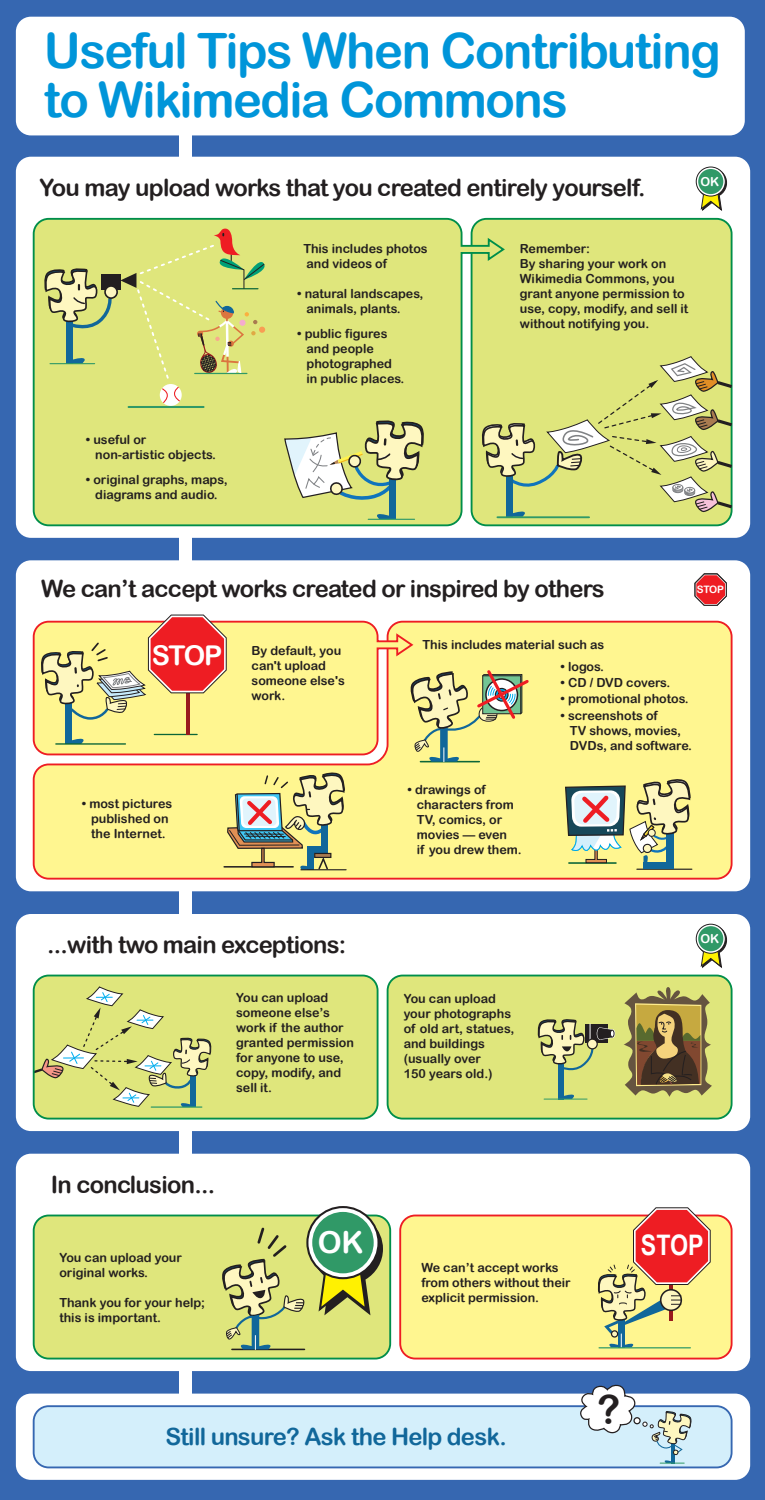
<style>
.page{position:relative;width:765px;height:1500px;background:#3667b1}
.page>*{position:absolute;margin:0;border:0;box-sizing:border-box;transform-origin:0 0}
.t1{font:48.75px/48.8px "Arial Rounded MT Bold";letter-spacing:-.03em;color:#0095d9}
.t2{font:40.38px "Arial Rounded MT Bold";color:#231f20}
.t3{font:30.25px "Arial Rounded MT Bold";color:#fff}
.t4{font:700 28.25px "Arial Narrow";color:#fff}
.t5{font:27.25px "Arial Rounded MT Bold";color:#fff}
.t6{font:23.75px "Arial Rounded MT Bold";letter-spacing:-.03em;color:#231f20}
.t7{font:23.75px "Arial Rounded MT Bold";letter-spacing:-.03em;color:#11679a}
.t8{font:12.5px/15px "Arial Rounded MT Bold";color:#231f20}
.t9{font:12.38px "Arial Rounded MT Bold";color:#fff}
.t10{font:10.25px "Arial Rounded MT Bold";color:#fff}
</style>
<div class="page">
<div style="left:16px;top:157px;width:734px;height:381px;background:#fff;border-radius:15px"></div>
<div style="left:471px;top:219px;width:260px;height:306px;background:#dfe67c;border-radius:15px"></div>
<div style="left:471px;top:218px;width:261px;height:308px;border:2px solid #008e4a;border-radius:15px"></div>
<div style="left:16px;top:560px;width:734px;height:331px;background:#fff;border-radius:15px"></div>
<div style="left:179px;top:532px;width:12px;height:39px;background:#fff"></div>
<div style="left:16px;top:1154px;width:734px;height:217px;background:#fff;border-radius:15px"></div>
<div style="left:16px;top:914px;width:734px;height:217px;background:#fff;border-radius:15px"></div>
<div style="left:179px;top:133px;width:12px;height:28px;background:#fff"></div>
<div style="left:179px;top:884px;width:12px;height:43px;background:#fff"></div>
<div style="left:179px;top:1124px;width:12px;height:38px;background:#fff"></div>
<div style="left:179px;top:1364px;width:12px;height:38px;background:#fff"></div>
<div style="left:16px;top:17px;width:729px;height:118px;background:#fff;border-radius:15px"></div>
<div style="left:34px;top:975px;width:343px;height:143px;background:#dfe67c;border-radius:15px"></div>
<div style="left:388px;top:975px;width:343px;height:143px;background:#dfe67c;border-radius:15px"></div>
<div style="left:400px;top:1215px;width:331px;height:143px;background:#fff690;border-radius:15px"></div>
<div style="left:399px;top:1214px;width:333px;height:145px;border:2px solid #ee1d23;border-radius:15px"></div>
<div style="left:34px;top:1215px;width:356px;height:143px;background:#dfe67c;border-radius:15px"></div>
<div style="left:33px;top:1214px;width:358px;height:145px;border:2px solid #008e4a;border-radius:15px"></div>
<div style="left:16px;top:1393px;width:734px;height:87px;background:#fff;border-radius:15px"></div>
<div style="left:34px;top:1406px;width:697px;height:61px;background:#d4effb;border-radius:15px"></div>
<div style="left:33px;top:1405px;width:699px;height:63px;border:2px solid #3667b1;border-radius:15px"></div>
<svg style="left:32px;top:217px;width:474px;height:310px;background:#d9e47f"></svg>
<svg style="left:32px;top:620px;width:701px;height:260px;background:#feee90"></svg>
<hr style="left:224px;top:866px;width:69px;height:2px;background:#231f20">
<div style="left:389px;top:479px;width:7px;height:40px;background:#11679a"></div>
<svg style="left:375px;top:513px;width:15px;height:6px"></svg>
<hr style="left:368px;top:519px;width:46px;height:1px;background:#309967">
<hr style="left:497px;top:516px;width:92px;height:2px;background:#309967">
<svg style="left:160px;top:384px;width:22px;height:22px"></svg>
<div style="left:101px;top:274px;width:20px;height:15px;background:#231f20"></div>
<div style="left:66px;top:320px;width:7px;height:44px;background:#11679a"></div>
<svg style="left:73px;top:357px;width:14px;height:6px"></svg>
<hr style="left:129px;top:406px;width:75px;height:2px;background:#309967">
<hr style="left:50px;top:363px;width:45px;height:1px;background:#309967">
<svg style="left:41px;top:267px;width:72px;height:69px;background:#bdc480"></svg>
<svg style="left:694px;top:573px;width:33px;height:33px"></svg>
<div style="left:697px;top:168px;width:29px;height:29px;background:#231f20;border-radius:50%"></div>
<div style="left:697px;top:168px;width:30px;height:30px;border:1px solid #231f20;border-radius:50%"></div>
<svg style="left:700px;top:194px;width:22px;height:17px"></svg>
<div style="left:697px;top:925px;width:29px;height:29px;background:#2b2728;border-radius:50%"></div>
<div style="left:697px;top:925px;width:30px;height:30px;border:1px solid #231f20;border-radius:50%"></div>
<svg style="left:700px;top:951px;width:22px;height:18px"></svg>
<svg style="left:624px;top:987px;width:88px;height:110px"></svg>
<div style="left:558px;top:1064px;width:5px;height:35px;background:#11679a"></div>
<svg style="left:562px;top:1094px;width:14px;height:5px"></svg>
<hr style="left:544px;top:1099px;width:43px;height:1px;background:#309967">
<svg style="left:219px;top:1213px;width:164px;height:137px"></svg>
<svg style="left:307px;top:1207px;width:71px;height:71px"></svg>
<div style="left:306px;top:1206px;width:74px;height:73px;border:2px solid #231f20;border-radius:50%"></div>
<div style="left:312px;top:1212px;width:62px;height:61px;background:#309967;border-radius:50%"></div>
<hr style="left:637px;top:869px;width:55px;height:1px;background:#231f20">
<div style="left:643px;top:862px;width:31px;height:7px;background:#11679a"></div>
<svg style="left:537px;top:1019px;width:78px;height:57px"></svg>
<svg style="left:578px;top:1384px;width:115px;height:80px"></svg>
<hr style="left:151px;top:1106px;width:51px;height:2px;background:#309967">
<svg style="left:32px;top:987px;width:180px;height:120px"></svg>
<svg style="left:696px;top:167px;width:29px;height:29px"></svg>
<div style="left:696px;top:167px;width:30px;height:29px;border:1px solid #231f20;border-radius:50%"></div>
<div style="left:698px;top:169px;width:25px;height:25px;background:#309967;border-radius:50%"></div>
<svg style="left:696px;top:924px;width:29px;height:29px"></svg>
<div style="left:696px;top:924px;width:30px;height:30px;border:1px solid #231f20;border-radius:50%"></div>
<div style="left:698px;top:926px;width:25px;height:25px;background:#309967;border-radius:50%"></div>
<div style="left:105px;top:286px;width:12px;height:12px;background:#fef7c0;border-radius:50%"></div>
<div style="left:104px;top:285px;width:14px;height:14px;border:2px solid #231f20;border-radius:50%"></div>
<hr style="left:599px;top:1347px;width:91px;height:1px;background:#309967">
<svg style="left:596px;top:1207px;width:115px;height:140px"></svg>
<div style="left:611px;top:1330px;width:7px;height:7px;border:1px solid #231f20;border-radius:50%"></div>
<svg style="left:479px;top:357px;width:254px;height:160px"></svg>
<div style="left:33px;top:974px;width:345px;height:145px;border:2px solid #008e4a;border-radius:15px"></div>
<div style="left:387px;top:974px;width:345px;height:145px;border:2px solid #008e4a;border-radius:15px"></div>
<svg style="left:32px;top:620px;width:382px;height:136px;background:#fde98f"></svg>
<div style="left:65px;top:700px;width:6px;height:44px;background:#11679a"></div>
<svg style="left:71px;top:738px;width:15px;height:5px"></svg>
<hr style="left:56px;top:743px;width:69px;height:2px;background:#0c6638">
<hr style="left:154px;top:734px;width:43px;height:1px;background:#0c6638">
<hr style="left:186px;top:693px;width:4px;height:41px;background:#991a1e">
<svg style="left:38px;top:614px;width:189px;height:107px;background:#e7b17c"></svg>
<svg style="left:284px;top:419px;width:143px;height:82px"></svg>
<svg style="left:120px;top:229px;width:148px;height:174px;background:#d9dd7c"></svg>
<svg style="left:226px;top:771px;width:120px;height:100px;background:#c9c68e"></svg>
<hr style="left:301px;top:869px;width:45px;height:1px;background:#231f20">
<svg style="left:407px;top:667px;width:124px;height:95px;background:#d8d38d"></svg>
<svg style="left:564px;top:778px;width:128px;height:89px;background:#c4c599"></svg>
<h1 class="t1" style="left:44px;top:25px;width:678px">Useful Tips When Contributing to Wikimedia Commons</h1>
<h3 class="t6" style="left:39px;top:173px;width:607px">You may upload works that you created entirely yourself.</h3>
<p class="t9" style="left:700px;top:174px;width:20px">OK</p>
<p class="t8" style="left:95px;top:432px;width:122px;text-indent:-9px">• useful or non-artistic objects.</p>
<p class="t8" style="left:86px;top:472px;width:143px;text-align:center">• original graphs, maps, diagrams and audio.</p>
<p class="t8" style="left:303px;top:241px;width:126px">This includes photos and videos of</p>
<p class="t8" style="left:306px;top:286px;width:119px;text-indent:-9px">• natural landscapes, animals, plants.</p>
<p class="t8" style="left:306px;top:326px;width:99px;text-indent:-9px">• public figures and people photographed in public places.</p>
<p class="t8" style="left:520px;top:241px;width:170px">Remember:<br>By sharing your work on<br>Wikimedia Commons, you grant anyone permission to use, copy, modify, and sell it without notifying you.</p>
<h3 class="t6" style="left:41px;top:574px;width:565px">We can’t accept works created or inspired by others</h3>
<p class="t10" style="left:697px;top:584px;width:29px">STOP</p>
<h3 class="t5" style="left:152px;top:639px;width:72px">STOP</h3>
<p class="t8" style="left:252px;top:643px;width:95px">By default, you can't upload someone else's work.</p>
<p class="t8" style="left:82px;top:795px;width:92px;text-align:center">• most pictures published on the Internet.</p>
<p class="t8" style="left:422px;top:637px;width:183px">This includes material such as</p>
<p class="t8" style="left:417px;top:782px;width:106px;text-indent:-9px">• drawings of characters from<br>TV, comics, or movies — even<br>if you drew them.</p>
<p class="t8" style="left:560px;top:659px;width:45px">• logos.</p>
<p class="t8" style="left:560px;top:675px;width:111px">• CD / DVD covers.</p>
<p class="t8" style="left:560px;top:691px;width:130px">• promotional photos.</p>
<p class="t8" style="left:570px;top:708px;width:124px;text-indent:-9px">• screenshots of<br>TV shows, movies,<br>DVDs, and software.</p>
<h3 class="t6" style="left:47px;top:931px;width:301px">...with two main exceptions:</h3>
<p class="t8" style="left:236px;top:990px;width:119px">You can upload someone else’s work if the author granted permission for anyone to use, copy, modify, and sell it.</p>
<p class="t8" style="left:404px;top:991px;width:112px">You can upload your photographs of old art, statues, and buildings (usually over<br>150 years old.)</p>
<p class="t9" style="left:700px;top:931px;width:20px">OK</p>
<h3 class="t6" style="left:51px;top:1170px;width:166px">In conclusion...</h3>
<p class="t8" style="left:59px;top:1250px;width:124px">You can upload your original works.</p>
<p class="t8" style="left:59px;top:1295px;width:147px">Thank you for your help; this is important.</p>
<h3 class="t3" style="left:318px;top:1224px;width:48px">OK</h3>
<p class="t8" style="left:421px;top:1260px;width:151px">We can’t accept works from others without their explicit permission.</p>
<h3 class="t7" style="left:165px;top:1423px;width:343px">Still unsure? Ask the Help desk.</h3>
<h3 class="t4" style="left:641px;top:1223px;width:64px">STOP</h3>
<h2 class="t2" style="left:597px;top:1386px;width:25px">?</h2>
</div>
